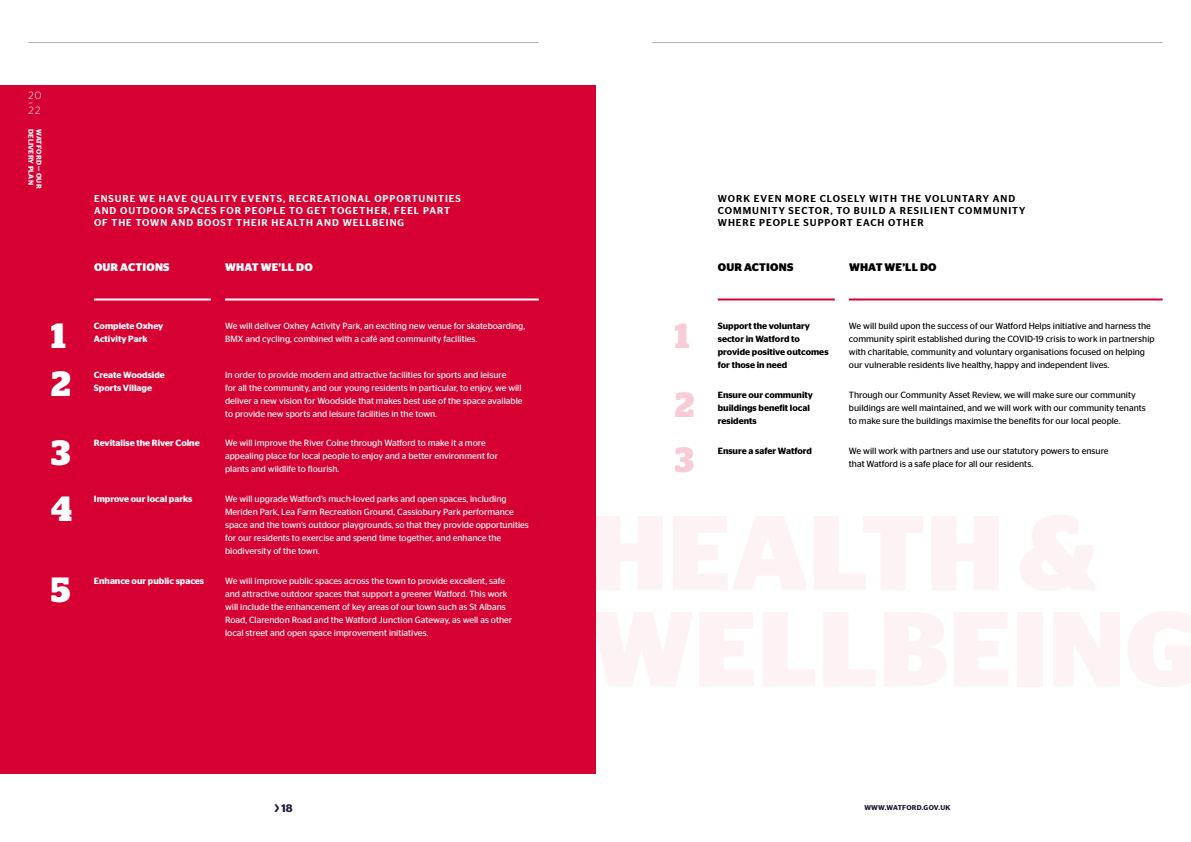
<style>
.page{position:relative;width:1191px;height:842px;background:#fff}
.page>*{position:absolute;margin:0;border:0;box-sizing:border-box;transform-origin:0 0}
.t1{font:700 35px "Stag";color:#fff}
.t2{font:700 35px "Stag";color:#f7ccd6}
.t3{font:700 11px "Stag Sans";letter-spacing:.02em;color:#fff}
.t4{font:700 11px "Stag Sans";letter-spacing:.02em;color:#000}
.t5{font:600 11px "Stag Sans";color:#211c36}
.t6{font:300 10.5px/8px "Stag Sans";color:#fff}
.t7{font:500 10px/12px "Stag Sans";letter-spacing:.1em;color:#fff}
.t8{font:500 10px/12px "Stag Sans";letter-spacing:.1em;color:#000}
.t9{font:9px/13px "Stag Sans";color:#fff}
.t10{font:9px/13px "Stag Sans";color:#000}
.t11{font:600 9px/13px "Stag Sans";color:#000}
.t12{font:600 9px/13px "Stag Sans";color:#fff}
.t13{font:600 7.2px "Stag Sans";letter-spacing:.025em;color:#fff}
.t14{font:600 7px "Stag Sans";letter-spacing:.035em;color:#211c36}
</style>
<div class="page">
<div style="left:0;top:85px;width:595px;height:689px;background:#d60033"></div>
<hr style="left:652px;top:42px;width:510px;height:1px;background:#000">
<hr style="left:28px;top:42px;width:511px;height:1px;background:#000">
<hr style="left:94px;top:298px;width:117px;height:2px;background:#fff">
<hr style="left:225px;top:298px;width:314px;height:2px;background:#fff">
<hr style="left:718px;top:298px;width:116px;height:2px;background:#d60033">
<hr style="left:849px;top:298px;width:313px;height:2px;background:#d60033">
<p class="t6" style="left:28px;top:92px;width:15px">20</p>
<p class="t6" style="left:28px;top:99px;width:14px">–<br>22</p>
<p class="t13" style="left:35px;top:129px;width:57px;rotate:90deg">DELIVERY PLAN</p>
<p class="t13" style="left:43px;top:129px;width:61px;rotate:90deg">WATFORD — OUR</p>
<p class="t7" style="left:94px;top:193px;width:368px">ENSURE WE HAVE QUALITY EVENTS, RECREATIONAL OPPORTUNITIES<br>AND OUTDOOR SPACES FOR PEOPLE TO GET TOGETHER, FEEL PART<br>OF THE TOWN AND BOOST THEIR HEALTH AND WELLBEING</p>
<p class="t8" style="left:718px;top:193px;width:309px">WORK EVEN MORE CLOSELY WITH THE VOLUNTARY AND<br>COMMUNITY SECTOR, TO BUILD A RESILIENT COMMUNITY<br>WHERE PEOPLE SUPPORT EACH OTHER</p>
<p class="t3" style="left:94px;top:261px;width:77px">OUR ACTIONS</p>
<p class="t3" style="left:225px;top:261px;width:89px">WHAT WE’LL DO</p>
<p class="t4" style="left:718px;top:261px;width:77px">OUR ACTIONS</p>
<p class="t4" style="left:849px;top:261px;width:89px">WHAT WE’LL DO</p>
<h1 class="t1" style="left:51px;top:315px;width:16px">1</h1>
<p class="t12" style="left:94px;top:320px;width:71px">Complete Oxhey<br>Activity Park</p>
<p class="t9" style="left:225px;top:320px;width:301px">We will deliver Oxhey Activity Park, an exciting new venue for skateboarding,<br>BMX and cycling, combined with a café and community facilities.</p>
<h1 class="t1" style="left:51px;top:363px;width:21px">2</h1>
<p class="t12" style="left:94px;top:368px;width:72px">Create Woodside<br>Sports Village</p>
<p class="t9" style="left:225px;top:368px;width:299px">In order to provide modern and attractive facilities for sports and leisure<br>for all the community, and our young residents in particular, to enjoy, we will deliver a new vision for Woodside that makes best use of the space available to provide new sports and leisure facilities in the town.</p>
<h1 class="t1" style="left:51px;top:432px;width:21px">3</h1>
<p class="t12" style="left:94px;top:437px;width:107px">Revitalise the River Colne</p>
<p class="t9" style="left:225px;top:437px;width:274px">We will improve the River Colne through Watford to make it a more appealing place for local people to enjoy and a better environment for plants and wildlife to flourish.</p>
<h1 class="t1" style="left:51px;top:488px;width:22px">4</h1>
<p class="t12" style="left:94px;top:493px;width:100px">Improve our local parks</p>
<p class="t9" style="left:225px;top:493px;width:305px">We will upgrade Watford’s much-loved parks and open spaces, including Meriden Park, Lea Farm Recreation Ground, Cassiobury Park performance space and the town’s outdoor playgrounds, so that they provide opportunities for our residents to exercise and spend time together, and enhance the biodiversity of the town.</p>
<h1 class="t1" style="left:51px;top:570px;width:21px">5</h1>
<p class="t12" style="left:94px;top:574px;width:112px">Enhance our public spaces</p>
<p class="t9" style="left:225px;top:574px;width:289px">We will improve public spaces across the town to provide excellent, safe and attractive outdoor spaces that support a greener Watford. This work will include the enhancement of key areas of our town such as St Albans Road, Clarendon Road and the Watford Junction Gateway, as well as other local street and open space improvement initiatives.</p>
<h1 class="t2" style="left:675px;top:315px;width:16px">1</h1>
<p class="t11" style="left:718px;top:320px;width:112px">Support the voluntary sector in Watford to provide positive outcomes for those in need</p>
<p class="t10" style="left:849px;top:320px;width:307px">We will build upon the success of our Watford Helps initiative and harness the community spirit established during the COVID-19 crisis to work in partnership with charitable, community and voluntary organisations focused on helping our vulnerable residents live healthy, happy and independent lives.</p>
<h1 class="t2" style="left:675px;top:384px;width:21px">2</h1>
<p class="t11" style="left:718px;top:389px;width:97px">Ensure our community buildings benefit local residents</p>
<p class="t10" style="left:849px;top:389px;width:298px">Through our Community Asset Review, we will make sure our community buildings are well maintained, and we will work with our community tenants to make sure the buildings maximise the benefits for our local people.</p>
<h1 class="t2" style="left:675px;top:440px;width:21px">3</h1>
<p class="t11" style="left:718px;top:444px;width:96px">Ensure a safer Watford</p>
<p class="t10" style="left:849px;top:444px;width:261px">We will work with partners and use our statutory powers to ensure that Watford is a safe place for all our residents.</p>
<p class="t5" style="left:274px;top:802px;width:20px">&gt; 18</p>
<p class="t14" style="left:864px;top:804px;width:88px">WWW.WATFORD.GOV.UK</p>
</div>
